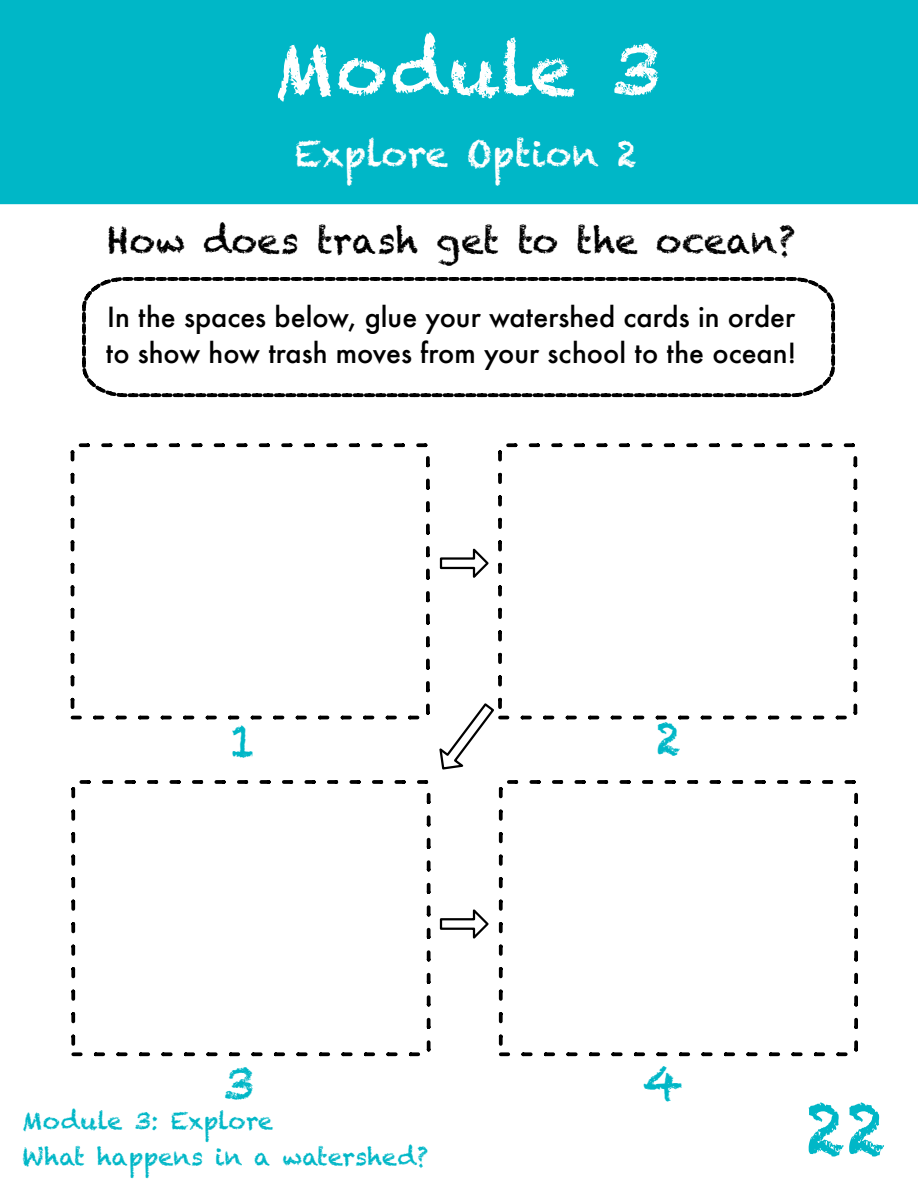
<style>
.page{position:relative;width:918px;height:1188px;background:#fff}
.page>*{position:absolute;margin:0;border:0;box-sizing:border-box;transform-origin:0 0}
.t1{font:72px "font 0000000029 ba 93 f 0";letter-spacing:.03em;color:#fff}
.t2{font:72px "font 0000000029 ba 93 f 0";color:#00b7c7}
.t3{font:45px "font 0000000029 ba 93 f 0";color:#00b7c7}
.t4{font:36px "font 0000000029 ba 93 f 0";color:#000}
.t5{font:36px "font 0000000029 ba 93 f 0";color:#fff}
.t6{font:27px/36px "font 0000000029 ba 93 f 0";color:#000}
.t7{font:24px/36px "font 0000000029 ba 93 f 0";color:#00b7c7}
</style>
<div class="page">
<div style="left:71px;top:443px;width:359px;height:276px;background:#fff;border:4px dashed #000"></div>
<div style="left:498px;top:443px;width:359px;height:276px;background:#fff;border:4px dashed #000"></div>
<div style="left:71px;top:780px;width:360px;height:276px;background:#fff;border:4px dashed #000"></div>
<div style="left:499px;top:780px;width:359px;height:276px;background:#fff;border:4px dashed #000"></div>
<svg style="left:82px;top:277px;width:754px;height:121px"></svg>
<div style="left:0;top:0;width:918px;height:204px;background:#00b7c7"></div>
<svg style="left:439px;top:548px;width:50px;height:30px"></svg>
<svg style="left:439px;top:909px;width:50px;height:30px"></svg>
<svg style="left:439px;top:703px;width:55px;height:67px"></svg>
<h1 class="t1" style="left:274px;top:24px;width:388px">Module 3</h1>
<h3 class="t5" style="left:295px;top:131px;width:344px">Explore Option 2</h3>
<h3 class="t4" style="left:107px;top:218px;width:690px">How does trash get to the ocean?</h3>
<p class="t6" style="left:106px;top:299px;width:692px">In the spaces below, glue your watershed cards in order to show how trash moves from your school to the ocean!</p>
<h2 class="t3" style="left:229px;top:713px;width:29px">1</h2>
<h2 class="t3" style="left:223px;top:1055px;width:32px">3</h2>
<p class="t7" style="left:22px;top:1102px;width:408px">Module 3: Explore<br>What happens in a watershed?</p>
<h2 class="t3" style="left:656px;top:710px;width:27px">2</h2>
<h2 class="t3" style="left:642px;top:1053px;width:43px">4</h2>
<h1 class="t2" style="left:805px;top:1083px;width:82px">22</h1>
</div>
